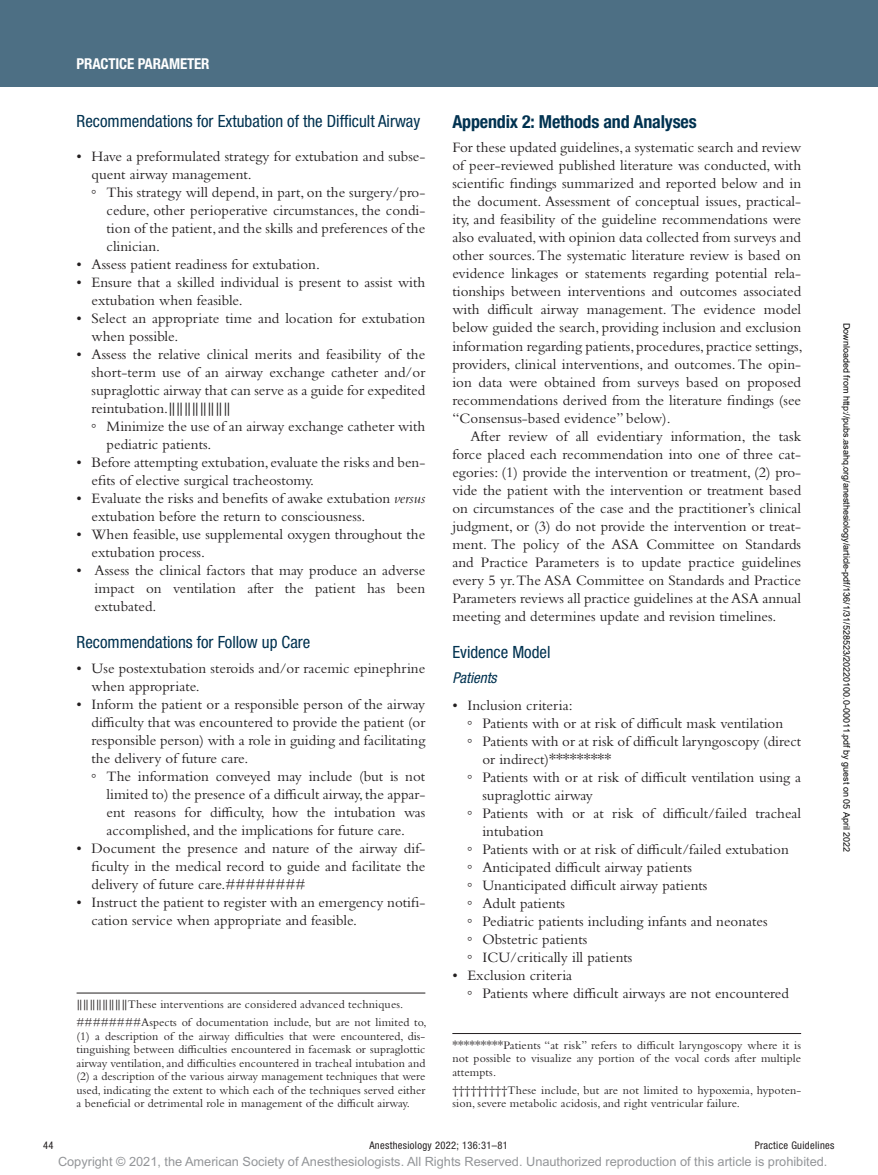
<style>
.page{position:relative;width:878px;height:1175px;background:#fff}
.page>*{position:absolute;margin:0;border:0;box-sizing:border-box;transform-origin:0 0}
.t1{font:700 condensed 18px "Helvetica Neue LT Std";letter-spacing:-.01em;color:#003250}
.t2{font:condensed 16.8px "Helvetica Neue LT Std";color:#003250}
.t3{font:15px/18px "Bembo Std";color:#231f20}
.t4{font:700 condensed 15px "Helvetica Neue LT Std";letter-spacing:-.01em;color:#fff}
.t5{font:italic condensed 15px "Helvetica Neue LT Std";color:#003250}
.t6{font:12.75px "Arial MT Std";color:#939598}
.t7{font:12px/13.5px "Bembo Std";letter-spacing:.01em;color:#231f20}
.t8{font:condensed 10.5px "Helvetica Neue LT Std";letter-spacing:.03em;color:#231f20}
.t9{font:9px "Arial";color:#000}
.s1{font-family:"Gandhari Unicode"}
.s2{font-family:"STIX General"}
.s3{font-style:italic}
</style>
<div class="page">
<div style="left:0;top:0;width:878px;height:86px;background:#4d6f84"></div>
<hr style="left:77px;top:992px;width:348px;height:1px;background:#231f20">
<hr style="left:452px;top:1033px;width:349px;height:1px;background:#231f20">
<p class="t4" style="left:77px;top:54px;width:134px">PRACTICE PARAMETER</p>
<p class="t1" style="left:452px;top:110px;width:246px">Appendix 2: Methods and Analyses</p>
<p class="t3" style="left:452px;top:138px;width:352px;text-align:justify">For these updated guidelines, a systematic search and review of peer-reviewed published literature was conducted, with scientific findings summarized and reported below and in the document. Assessment of conceptual issues, practical&shy;ity, and feasibility of the guideline recommendations were also evaluated, with opinion data collected from surveys and other sources. The systematic literature review is based on evidence linkages or statements regarding potential rela&shy;tionships between interventions and outcomes associated with difficult airway management. The evidence model below guided the search, providing inclusion and exclusion information regarding patients, procedures, practice settings, providers, clinical interventions, and outcomes. The opin&shy;ion data were obtained from surveys based on proposed recommendations derived from the literature findings (see “Consensus-based evidence” below).</p>
<p class="t3" style="left:452px;top:426px;width:350px;text-align:justify;text-indent:18px">After review of all evidentiary information, the task force placed each recommendation into one of three cat&shy;egories: (1) provide the intervention or treatment, (2) pro&shy;vide the patient with the intervention or treatment based on circumstances of the case and the practitioner’s clinical judgment, or (3) do not provide the intervention or treat&shy;ment. The policy of the ASA Committee on Standards and Practice Parameters is to update practice guidelines every 5 yr. The ASA Committee on Standards and Practice Parameters reviews all practice guidelines at the ASA annual meeting and determines update and revision timelines.</p>
<p class="t2" style="left:452px;top:642px;width:100px">Evidence Model</p>
<p class="t5" style="left:452px;top:669px;width:46px">Patients</p>
<p class="t3" style="left:452px;top:696px;width:122px">• Inclusion criteria:</p>
<p class="t3" style="left:467px;top:714px;width:317px"><span class="s1">◦</span> Patients with or at risk of difficult mask ventilation</p>
<p class="t3" style="left:467px;top:732px;width:335px"><span class="s1">◦</span> Patients with or at risk of difficult laryngoscopy (direct</p>
<p class="t3" style="left:482px;top:750px;width:131px">or indirect)<span class="s1">*********</span></p>
<p class="t3" style="left:467px;top:768px;width:335px"><span class="s1">◦</span> Patients with or at risk of difficult ventilation using a</p>
<p class="t3" style="left:482px;top:786px;width:112px">supraglottic airway</p>
<p class="t3" style="left:467px;top:804px;width:335px"><span class="s1">◦</span> Patients with or at risk of difficult/failed tracheal</p>
<p class="t3" style="left:482px;top:822px;width:63px">intubation</p>
<p class="t3" style="left:467px;top:840px;width:323px"><span class="s1">◦</span> Patients with or at risk of difficult/failed extubation</p>
<p class="t3" style="left:467px;top:858px;width:226px"><span class="s1">◦</span> Anticipated difficult airway patients</p>
<p class="t3" style="left:467px;top:876px;width:241px"><span class="s1">◦</span> Unanticipated difficult airway patients</p>
<p class="t3" style="left:467px;top:894px;width:99px"><span class="s1">◦</span> Adult patients</p>
<p class="t3" style="left:467px;top:912px;width:302px"><span class="s1">◦</span> Pediatric patients including infants and neonates</p>
<p class="t3" style="left:467px;top:930px;width:121px"><span class="s1">◦</span> Obstetric patients</p>
<p class="t3" style="left:467px;top:948px;width:166px"><span class="s1">◦</span> ICU/critically ill patients</p>
<p class="t3" style="left:467px;top:966px;width:323px;text-indent:-15px">• Exclusion criteria<br><span class="s1">◦</span> Patients where difficult airways are not encountered</p>
<p class="t2" style="left:77px;top:111px;width:345px">Recommendations for Extubation of the Difficult Airway</p>
<p class="t3" style="left:77px;top:147px;width:350px">• Have a preformulated strategy for extubation and subse-</p>
<p class="t3" style="left:92px;top:165px;width:162px">quent airway management.</p>
<p class="t3" style="left:92px;top:183px;width:335px"><span class="s1">◦</span> This strategy will depend, in part, on the surgery/pro-</p>
<p class="t3" style="left:107px;top:201px;width:320px">cedure, other perioperative circumstances, the condi-</p>
<p class="t3" style="left:107px;top:219px;width:320px">tion of the patient, and the skills and preferences of the</p>
<p class="t3" style="left:107px;top:237px;width:55px">clinician.</p>
<p class="t3" style="left:77px;top:255px;width:245px">• Assess patient readiness for extubation.</p>
<p class="t3" style="left:92px;top:273px;width:335px;text-indent:-15px">• Ensure that a skilled individual is present to assist with extubation when feasible.</p>
<p class="t3" style="left:92px;top:309px;width:335px;text-indent:-15px">• Select an appropriate time and location for extubation when possible.</p>
<p class="t3" style="left:77px;top:345px;width:350px">• Assess the relative clinical merits and feasibility of the</p>
<p class="t3" style="left:92px;top:363px;width:335px">short-term use of an airway exchange catheter and/or</p>
<p class="t3" style="left:92px;top:381px;width:335px">supraglottic airway that can serve as a guide for expedited</p>
<p class="t3" style="left:92px;top:399px;width:141px">reintubation.<span class="s2">∥∥∥∥∥∥∥∥</span></p>
<p class="t3" style="left:92px;top:417px;width:335px"><span class="s1">◦</span> Minimize the use of an airway exchange catheter with</p>
<p class="t3" style="left:107px;top:435px;width:106px">pediatric patients.</p>
<p class="t3" style="left:92px;top:453px;width:335px;text-indent:-15px">• Before attempting extubation, evaluate the risks and ben&shy;efits of elective surgical tracheostomy.</p>
<p class="t3" style="left:92px;top:489px;width:335px;text-indent:-15px">• Evaluate the risks and benefits of awake extubation <span class="s3">versus </span>extubation before the return to consciousness.</p>
<p class="t3" style="left:92px;top:525px;width:335px;text-indent:-15px">• When feasible, use supplemental oxygen throughout the extubation process.</p>
<p class="t3" style="left:95px;top:561px;width:332px;text-align:justify;text-indent:-18px">• Assess the clinical factors that may produce an adverse impact on ventilation after the patient has been extubated.</p>
<p class="t2" style="left:77px;top:632px;width:235px">Recommendations for Follow up Care</p>
<p class="t3" style="left:92px;top:659px;width:335px;text-indent:-15px">• Use postextubation steroids and/or racemic epinephrine when appropriate.</p>
<p class="t3" style="left:77px;top:695px;width:350px">• Inform the patient or a responsible person of the airway</p>
<p class="t3" style="left:92px;top:713px;width:335px">difficulty that was encountered to provide the patient (or</p>
<p class="t3" style="left:92px;top:731px;width:335px">responsible person) with a role in guiding and facilitating</p>
<p class="t3" style="left:92px;top:749px;width:158px">the delivery of future care.</p>
<p class="t3" style="left:92px;top:767px;width:335px"><span class="s1">◦</span> The information conveyed may include (but is not</p>
<p class="t3" style="left:107px;top:785px;width:320px">limited to) the presence of a difficult airway, the appar-</p>
<p class="t3" style="left:107px;top:803px;width:320px">ent reasons for difficulty, how the intubation was</p>
<p class="t3" style="left:107px;top:821px;width:300px">accomplished, and the implications for future care.</p>
<p class="t3" style="left:92px;top:839px;width:335px;text-align:justify;text-indent:-15px">• Document the presence and nature of the airway dif&shy;ficulty in the medical record to guide and facilitate the delivery of future care.########</p>
<p class="t3" style="left:92px;top:893px;width:335px;text-indent:-15px">• Instruct the patient to register with an emergency notifi&shy;cation service when appropriate and feasible.</p>
<p class="t7" style="left:77px;top:995px;width:351px;line-height:18px"><span class="s2">∥∥∥∥∥∥∥∥</span>These interventions are considered advanced techniques. ########Aspects of documentation include, but are not limited to,</p>
<p class="t7" style="left:77px;top:1029px;width:350px;text-align:justify">(1) a description of the airway difficulties that were encountered, dis&shy;tinguishing between difficulties encountered in facemask or supraglottic airway ventilation, and difficulties encountered in tracheal intubation and (2) a description of the various airway management techniques that were used, indicating the extent to which each of the techniques served either a beneficial or detrimental role in management of the difficult airway.</p>
<p class="t7" style="left:452px;top:1038px;width:350px;text-align:justify"><span class="s1">*********</span>Patients “at risk” refers to difficult laryngoscopy where it is not possible to visualize any portion of the vocal cords after multiple attempts.</p>
<p class="t7" style="left:452px;top:1083px;width:350px">†††††††††These include, but are not limited to hypoxemia, hypoten&shy;sion, severe metabolic acidosis, and right ventricular failure.</p>
<p class="t9" style="left:850px;top:322px;width:531px;rotate:90deg">Downloaded from http://pubs.asahq.org/anesthesiology/article-pdf/136/1/31/528523/20220100.0-00011.pdf by guest on 05 April 2022</p>
<p class="t8" style="left:43px;top:1139px;width:12px">44</p>
<p class="t8" style="left:369px;top:1139px;width:140px">Anesthesiology 2022; 136:31–81</p>
<p class="t8" style="left:754px;top:1139px;width:81px">Practice Guidelines</p>
<p class="t6" style="left:58px;top:1154px;width:771px">Copyright © 2021, the American Society of Anesthesiologists. All Rights Reserved. Unauthorized reproduction of this article is prohibited.</p>
</div>
